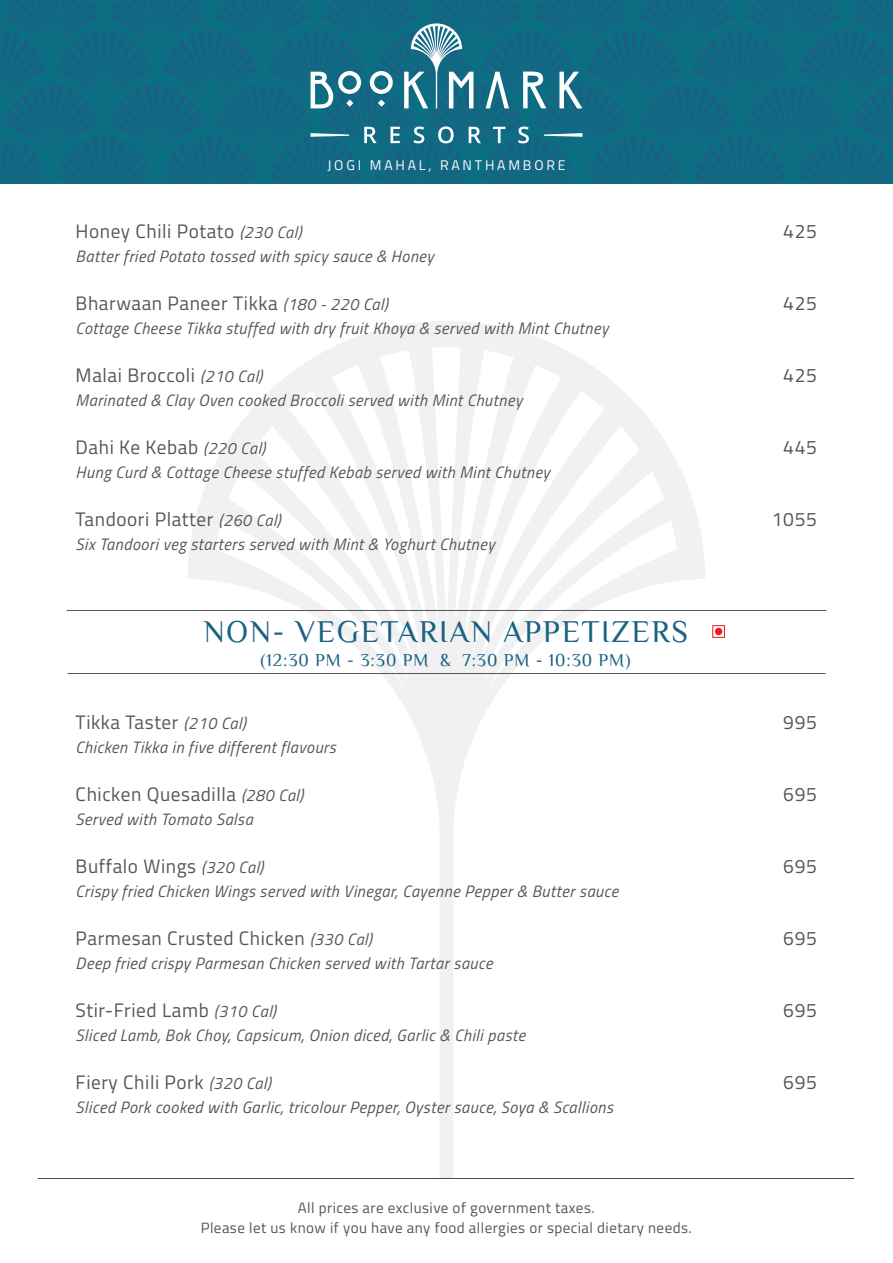
<style>
.page{position:relative;width:893px;height:1263px;background:#fff}
.page>*{position:absolute;margin:0;border:0;box-sizing:border-box;transform-origin:0 0}
.t1{font:31.5px "El Messiri";letter-spacing:.05em;color:#196283}
.t2{font:19.5px "Titillium Web";letter-spacing:.03em;color:#53575a}
.t3{font:18px "El Messiri";letter-spacing:.05em;color:#196283}
.t4{font:italic 16.5px "Titillium Web";letter-spacing:.03em;color:#53575a}
.t5{font:15px/19.5px "Titillium Web";letter-spacing:.03em;color:#53575a;text-align:center}
.t6{font:13.95px "Titillium Web";letter-spacing:.2em;color:#fff}
.s1{font-style:italic;font-size:16.5px}
</style>
<div class="page">
<svg style="left:188px;top:321px;width:517px;height:857px"></svg>
<hr style="left:38px;top:1178px;width:816px;height:1px;background:#4b4b48">
<div style="left:0;top:0;width:893px;height:184px;background:#0e6d83"></div>
<hr style="left:67px;top:610px;width:759px;height:1px;background:#53575a">
<hr style="left:68px;top:673px;width:757px;height:1px;background:#53575a">
<div style="left:713px;top:625px;width:12px;height:12px;border:1px solid #ee1d23"></div>
<div style="left:715px;top:628px;width:7px;height:7px;background:#ee1d23;border-radius:50%"></div>
<svg style="left:378px;top:100px;width:7px;height:7px"></svg>
<svg style="left:311px;top:71px;width:50px;height:37px"></svg>
<svg style="left:370px;top:71px;width:23px;height:23px"></svg>
<svg style="left:404px;top:23px;width:69px;height:85px"></svg>
<svg style="left:486px;top:72px;width:23px;height:36px"></svg>
<svg style="left:559px;top:72px;width:23px;height:36px"></svg>
<svg style="left:523px;top:72px;width:23px;height:36px"></svg>
<svg style="left:364px;top:127px;width:13px;height:16px"></svg>
<svg style="left:390px;top:127px;width:10px;height:16px"></svg>
<svg style="left:414px;top:126px;width:10px;height:17px"></svg>
<svg style="left:438px;top:126px;width:16px;height:17px"></svg>
<svg style="left:469px;top:127px;width:12px;height:16px"></svg>
<svg style="left:493px;top:127px;width:12px;height:16px"></svg>
<svg style="left:518px;top:126px;width:11px;height:17px"></svg>
<svg style="left:311px;top:133px;width:38px;height:4px"></svg>
<svg style="left:544px;top:133px;width:38px;height:4px"></svg>
<p class="t6" style="left:327px;top:159px;width:240px">JOGI MAHAL, RANTHAMBORE</p>
<p class="t2" style="left:76px;top:223px;width:227px">Honey Chili Potato <span class="s1">(230 Cal)</span></p>
<p class="t4" style="left:76px;top:249px;width:360px">Batter fried Potato tossed with spicy sauce &amp; Honey</p>
<p class="t2" style="left:76px;top:295px;width:314px">Bharwaan Paneer Tikka <span class="s1">(180 - 220 Cal)</span></p>
<p class="t4" style="left:76px;top:321px;width:534px">Cottage Cheese Tikka stuffed with dry fruit Khoya &amp; served with Mint Chutney</p>
<p class="t2" style="left:76px;top:367px;width:188px">Malai Broccoli <span class="s1">(210 Cal)</span></p>
<p class="t4" style="left:76px;top:393px;width:448px">Marinated &amp; Clay Oven cooked Broccoli served with Mint Chutney</p>
<p class="t2" style="left:76px;top:439px;width:191px">Dahi Ke Kebab <span class="s1">(220 Cal)</span></p>
<p class="t4" style="left:76px;top:465px;width:476px">Hung Curd &amp; Cottage Cheese stuffed Kebab served with Mint Chutney</p>
<p class="t2" style="left:76px;top:511px;width:206px">Tandoori Platter <span class="s1">(260 Cal)</span></p>
<p class="t4" style="left:76px;top:537px;width:421px">Six Tandoori veg starters served with Mint &amp; Yoghurt Chutney</p>
<h1 class="t1" style="left:203px;top:620px;width:486px">NON- VEGETARIAN APPETIZERS</h1>
<p class="t3" style="left:260px;top:653px;width:372px">(12:30 PM - 3:30 PM &amp; 7:30 PM - 10:30 PM)</p>
<p class="t2" style="left:76px;top:714px;width:172px">Tikka Taster <span class="s1">(210 Cal)</span></p>
<p class="t4" style="left:76px;top:740px;width:262px">Chicken Tikka in five different flavours</p>
<p class="t2" style="left:76px;top:786px;width:229px">Chicken Quesadilla <span class="s1">(280 Cal)</span></p>
<p class="t4" style="left:76px;top:812px;width:179px">Served with Tomato Salsa</p>
<p class="t2" style="left:76px;top:858px;width:189px">Buffalo Wings <span class="s1">(320 Cal)</span></p>
<p class="t4" style="left:76px;top:884px;width:544px">Crispy fried Chicken Wings served with Vinegar, Cayenne Pepper &amp; Butter sauce</p>
<p class="t2" style="left:76px;top:930px;width:298px">Parmesan Crusted Chicken <span class="s1">(330 Cal)</span></p>
<p class="t4" style="left:76px;top:956px;width:419px">Deep fried crispy Parmesan Chicken served with Tartar sauce</p>
<p class="t2" style="left:76px;top:1002px;width:202px">Stir-Fried Lamb <span class="s1">(310 Cal)</span></p>
<p class="t4" style="left:76px;top:1028px;width:451px">Sliced Lamb, Bok Choy, Capsicum, Onion diced, Garlic &amp; Chili paste</p>
<p class="t2" style="left:76px;top:1074px;width:197px">Fiery Chili Pork <span class="s1">(320 Cal)</span></p>
<p class="t4" style="left:76px;top:1100px;width:539px">Sliced Pork cooked with Garlic, tricolour Pepper, Oyster sauce, Soya &amp; Scallions</p>
<p class="t5" style="left:201px;top:1199px;width:492px">All prices are exclusive of government taxes.<br>Please let us know if you have any food allergies or special dietary needs.</p>
<p class="t2" style="left:783px;top:223px;width:35px">425</p>
<p class="t2" style="left:783px;top:295px;width:35px">425</p>
<p class="t2" style="left:783px;top:367px;width:35px">425</p>
<p class="t2" style="left:783px;top:439px;width:35px">445</p>
<p class="t2" style="left:772px;top:511px;width:46px">1055</p>
<p class="t2" style="left:783px;top:714px;width:35px">995</p>
<p class="t2" style="left:783px;top:786px;width:35px">695</p>
<p class="t2" style="left:783px;top:858px;width:35px">695</p>
<p class="t2" style="left:783px;top:930px;width:35px">695</p>
<p class="t2" style="left:783px;top:1002px;width:35px">695</p>
<p class="t2" style="left:783px;top:1074px;width:35px">695</p>
</div>
